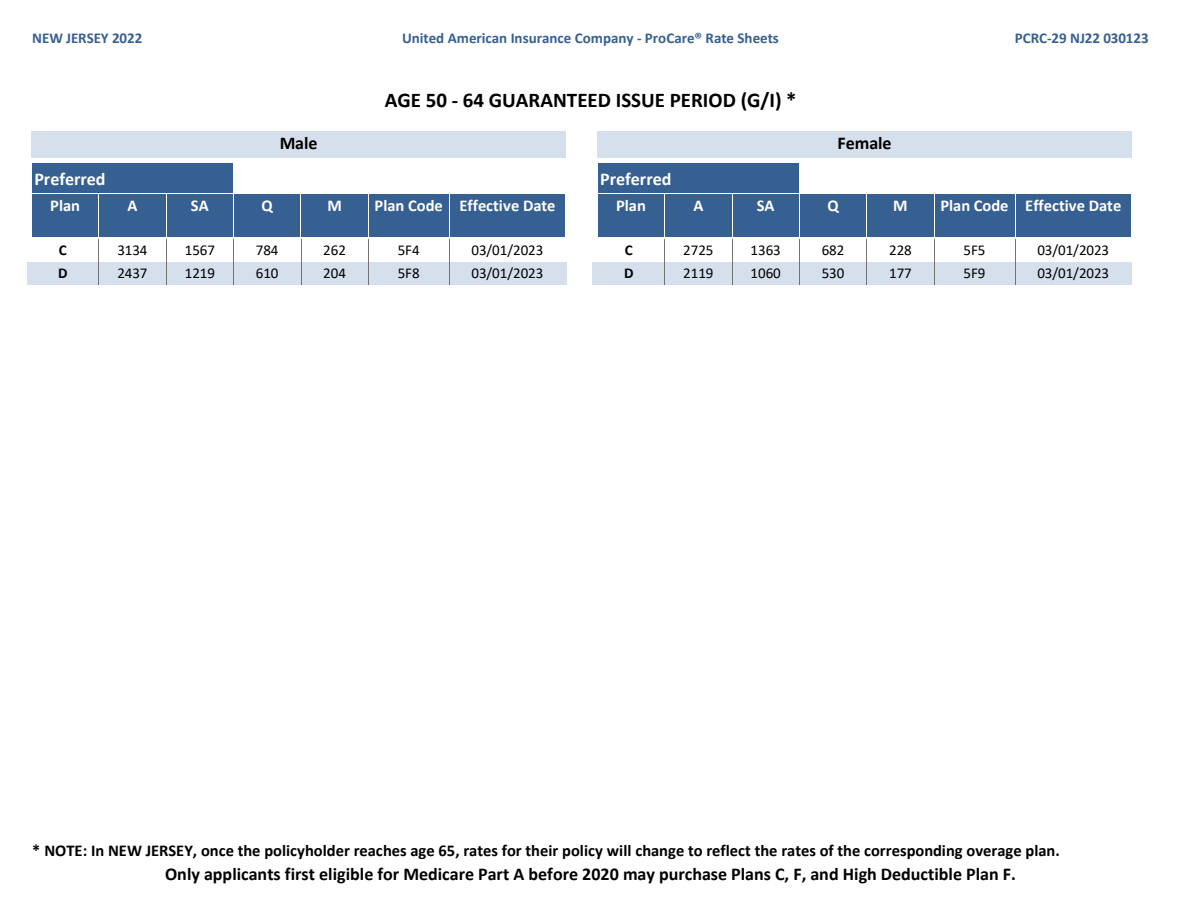
<style>
.page{position:relative;width:1189px;height:919px;background:#fff}
.page>*{position:absolute;margin:0;border:0;box-sizing:border-box;transform-origin:0 0}
.t1{font:700 21px "Calibri";color:#000}
.t2{font:700 18px "Calibri";color:#000}
.t3{font:700 18px "Calibri";color:#fff}
.t4{font:700 16.5px "Calibri";color:#000}
.t5{font:700 16.5px "Calibri";color:#fff}
.t6{font:15px "Calibri";letter-spacing:-.005em;color:#000}
.t7{font:700 15px "Calibri";color:#376092}
.t8{font:700 15px "Calibri";color:#000}
</style>
<div class="page">
<div style="left:32px;top:131px;width:533px;height:27px;background:#d6dfec"></div>
<div style="left:32px;top:162px;width:201px;height:32px;background:#376092"></div>
<hr style="left:31px;top:162px;width:202px;height:1px;background:#fff">
<div style="left:301px;top:194px;width:67px;height:44px;background:#376092"></div>
<hr style="left:301px;top:194px;width:67px;height:1px;background:#fff">
<div style="left:233px;top:194px;width:68px;height:44px;background:#376092"></div>
<hr style="left:233px;top:194px;width:68px;height:1px;background:#fff">
<hr style="left:301px;top:194px;width:1px;height:44px;background:#fff">
<div style="left:166px;top:194px;width:67px;height:44px;background:#376092"></div>
<hr style="left:166px;top:194px;width:67px;height:1px;background:#fff">
<hr style="left:233px;top:194px;width:1px;height:44px;background:#fff">
<div style="left:99px;top:194px;width:67px;height:44px;background:#376092"></div>
<hr style="left:99px;top:194px;width:67px;height:1px;background:#fff">
<hr style="left:166px;top:194px;width:1px;height:44px;background:#fff">
<div style="left:32px;top:194px;width:67px;height:44px;background:#376092"></div>
<hr style="left:31px;top:194px;width:68px;height:1px;background:#fff">
<hr style="left:99px;top:194px;width:1px;height:44px;background:#fff">
<div style="left:368px;top:194px;width:81px;height:44px;background:#376092"></div>
<hr style="left:368px;top:194px;width:81px;height:1px;background:#fff">
<hr style="left:368px;top:194px;width:1px;height:44px;background:#fff">
<div style="left:449px;top:194px;width:116px;height:44px;background:#376092"></div>
<hr style="left:449px;top:194px;width:116px;height:1px;background:#fff">
<hr style="left:449px;top:194px;width:1px;height:44px;background:#fff">
<div style="left:27px;top:262px;width:539px;height:23px;background:#d6dfec"></div>
<svg style="left:368px;top:239px;width:1px;height:45px"></svg>
<svg style="left:166px;top:239px;width:1px;height:45px"></svg>
<svg style="left:233px;top:239px;width:1px;height:45px"></svg>
<svg style="left:449px;top:239px;width:1px;height:45px"></svg>
<svg style="left:301px;top:239px;width:1px;height:45px"></svg>
<div style="left:597px;top:131px;width:534px;height:27px;background:#d6dfec"></div>
<div style="left:597px;top:162px;width:202px;height:32px;background:#376092"></div>
<hr style="left:597px;top:162px;width:202px;height:1px;background:#fff">
<hr style="left:597px;top:162px;width:1px;height:32px;background:#fff">
<div style="left:866px;top:194px;width:67px;height:44px;background:#376092"></div>
<hr style="left:866px;top:194px;width:67px;height:1px;background:#fff">
<div style="left:799px;top:194px;width:67px;height:44px;background:#376092"></div>
<hr style="left:799px;top:194px;width:67px;height:1px;background:#fff">
<hr style="left:866px;top:194px;width:1px;height:44px;background:#fff">
<div style="left:732px;top:194px;width:67px;height:44px;background:#376092"></div>
<hr style="left:731px;top:194px;width:68px;height:1px;background:#fff">
<hr style="left:799px;top:194px;width:1px;height:44px;background:#fff">
<div style="left:664px;top:194px;width:67px;height:44px;background:#376092"></div>
<hr style="left:664px;top:194px;width:68px;height:1px;background:#fff">
<div style="left:597px;top:194px;width:67px;height:44px;background:#376092"></div>
<hr style="left:597px;top:194px;width:67px;height:1px;background:#fff">
<hr style="left:664px;top:194px;width:1px;height:44px;background:#fff">
<hr style="left:597px;top:194px;width:1px;height:44px;background:#fff">
<div style="left:934px;top:194px;width:80px;height:44px;background:#376092"></div>
<hr style="left:933px;top:194px;width:81px;height:1px;background:#fff">
<div style="left:1014px;top:194px;width:117px;height:44px;background:#376092"></div>
<hr style="left:1014px;top:194px;width:117px;height:1px;background:#fff">
<hr style="left:1014px;top:194px;width:1px;height:44px;background:#fff">
<div style="left:592px;top:262px;width:539px;height:23px;background:#d6dfec"></div>
<svg style="left:799px;top:239px;width:1px;height:45px"></svg>
<svg style="left:866px;top:239px;width:1px;height:45px"></svg>
<svg style="left:664px;top:239px;width:1px;height:45px"></svg>
<p class="t7" style="left:32px;top:32px;width:111px">NEW JERSEY 2022</p>
<p class="t7" style="left:402px;top:31px;width:378px">United American Insurance Company - ProCare® Rate Sheets</p>
<p class="t2" style="left:279px;top:136px;width:39px">Male</p>
<p class="t1" style="left:384px;top:91px;width:413px">AGE 50 - 64 GUARANTEED ISSUE PERIOD (G/I) *</p>
<p class="t2" style="left:837px;top:136px;width:56px">Female</p>
<p class="t7" style="left:1014px;top:32px;width:135px">PCRC-29 NJ22 030123</p>
<p class="t3" style="left:34px;top:172px;width:73px">Preferred</p>
<p class="t5" style="left:50px;top:198px;width:31px">Plan</p>
<p class="t5" style="left:127px;top:198px;width:11px">A</p>
<p class="t5" style="left:191px;top:198px;width:19px">SA</p>
<p class="t5" style="left:261px;top:198px;width:13px">Q</p>
<p class="t5" style="left:327px;top:198px;width:16px">M</p>
<p class="t5" style="left:374px;top:198px;width:182px">Plan Code Effective Date</p>
<p class="t8" style="left:59px;top:243px;width:9px">C</p>
<p class="t6" style="left:117px;top:243px;width:32px">3134</p>
<p class="t6" style="left:185px;top:243px;width:32px">1567</p>
<p class="t6" style="left:256px;top:243px;width:24px">784</p>
<p class="t6" style="left:323px;top:243px;width:24px">262</p>
<p class="t6" style="left:397px;top:243px;width:23px">5F4</p>
<p class="t6" style="left:471px;top:243px;width:73px">03/01/2023</p>
<p class="t8" style="left:58px;top:266px;width:11px">D</p>
<p class="t6" style="left:117px;top:266px;width:32px">2437</p>
<p class="t6" style="left:185px;top:266px;width:32px">1219</p>
<p class="t6" style="left:256px;top:266px;width:24px">610</p>
<p class="t6" style="left:323px;top:266px;width:24px">204</p>
<p class="t6" style="left:397px;top:266px;width:23px">5F8</p>
<p class="t6" style="left:471px;top:266px;width:73px">03/01/2023</p>
<p class="t3" style="left:600px;top:172px;width:73px">Preferred</p>
<p class="t5" style="left:616px;top:198px;width:31px">Plan</p>
<p class="t5" style="left:693px;top:198px;width:11px">A</p>
<p class="t5" style="left:756px;top:198px;width:19px">SA</p>
<p class="t5" style="left:827px;top:198px;width:13px">Q</p>
<p class="t5" style="left:893px;top:198px;width:16px">M</p>
<p class="t5" style="left:940px;top:198px;width:182px">Plan Code Effective Date</p>
<p class="t8" style="left:624px;top:243px;width:9px">C</p>
<p class="t6" style="left:683px;top:243px;width:32px">2725</p>
<p class="t6" style="left:750px;top:243px;width:32px">1363</p>
<p class="t6" style="left:821px;top:243px;width:24px">682</p>
<p class="t6" style="left:888px;top:243px;width:24px">228</p>
<p class="t6" style="left:963px;top:243px;width:23px">5F5</p>
<p class="t6" style="left:1037px;top:243px;width:73px">03/01/2023</p>
<p class="t8" style="left:624px;top:266px;width:11px">D</p>
<p class="t6" style="left:683px;top:266px;width:32px">2119</p>
<p class="t6" style="left:750px;top:266px;width:32px">1060</p>
<p class="t6" style="left:821px;top:266px;width:24px">530</p>
<p class="t6" style="left:888px;top:266px;width:24px">177</p>
<p class="t6" style="left:963px;top:266px;width:23px">5F9</p>
<p class="t6" style="left:1037px;top:266px;width:73px">03/01/2023</p>
<p class="t4" style="left:32px;top:843px;width:1028px">* NOTE: In NEW JERSEY, once the policyholder reaches age 65, rates for their policy will change to reflect the rates of the corresponding overage plan.</p>
<p class="t2" style="left:165px;top:866px;width:852px">Only applicants first eligible for Medicare Part A before 2020 may purchase Plans C, F, and High Deductible Plan F.</p>
</div>
